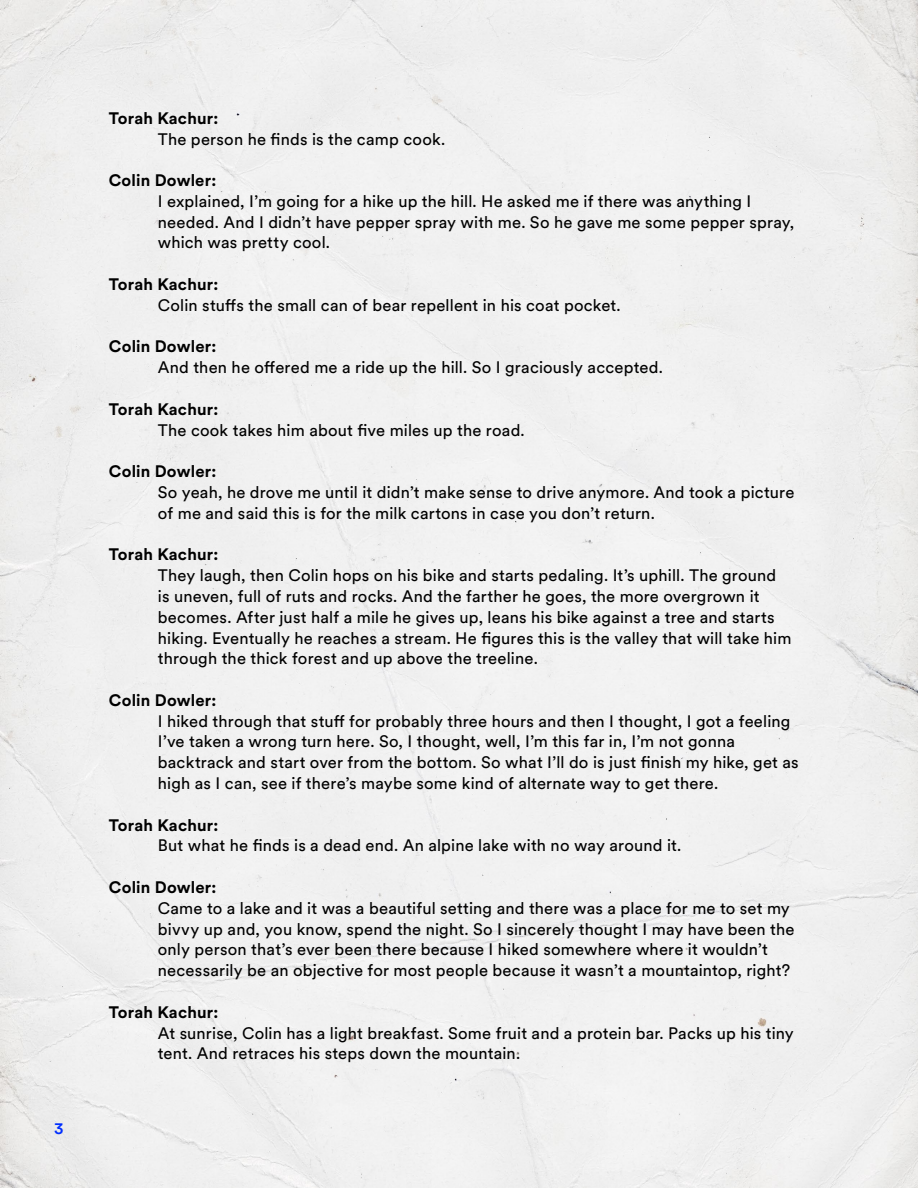
<style>
.page{position:relative;width:918px;height:1188px;background:#f0f0f0}
.page>*{position:absolute;margin:0;border:0;box-sizing:border-box;transform-origin:0 0}
.t1{font:16.5px/20.9px "Circular XX";letter-spacing:.01em;color:#000}
.t2{font:700 16.5px "Circular XX";letter-spacing:.01em;color:#000}
.t3{font:500 16.5px "Circular XX";color:#002eff}
</style>
<div class="page">
<p class="t3" style="left:54px;top:1117px;width:11px">3</p>
<p class="t2" style="left:109px;top:107px;width:111px">Torah Kachur:</p>
<p class="t1" style="left:158px;top:128px;width:289px">The person he finds is the camp cook.</p>
<p class="t2" style="left:109px;top:169px;width:109px">Colin Dowler:</p>
<p class="t1" style="left:158px;top:190px;width:638px">I explained, I’m going for a hike up the hill. He asked me if there was anything I needed. And I didn’t have pepper spray with me. So he gave me some pepper spray, which was pretty cool.</p>
<p class="t2" style="left:109px;top:273px;width:111px">Torah Kachur:</p>
<p class="t1" style="left:158px;top:294px;width:464px">Colin stuffs the small can of bear repellent in his coat pocket.</p>
<p class="t2" style="left:109px;top:335px;width:109px">Colin Dowler:</p>
<p class="t1" style="left:158px;top:356px;width:507px">And then he offered me a ride up the hill. So I graciously accepted.</p>
<p class="t2" style="left:109px;top:398px;width:111px">Torah Kachur:</p>
<p class="t1" style="left:158px;top:419px;width:368px">The cook takes him about five miles up the road.</p>
<p class="t2" style="left:109px;top:460px;width:109px">Colin Dowler:</p>
<p class="t1" style="left:158px;top:481px;width:638px">So yeah, he drove me until it didn’t make sense to drive anymore. And took a picture of me and said this is for the milk cartons in case you don’t return.</p>
<p class="t2" style="left:109px;top:543px;width:111px">Torah Kachur:</p>
<p class="t1" style="left:158px;top:564px;width:635px">They laugh, then Colin hops on his bike and starts pedaling. It’s uphill. The ground is uneven, full of ruts and rocks. And the farther he goes, the more overgrown it becomes. After just half a mile he gives up, leans his bike against a tree and starts hiking. Eventually he reaches a stream. He figures this is the valley that will take him through the thick forest and up above the treeline.</p>
<p class="t2" style="left:109px;top:689px;width:109px">Colin Dowler:</p>
<p class="t1" style="left:158px;top:710px;width:642px">I hiked through that stuff for probably three hours and then I thought, I got a feeling I’ve taken a wrong turn here. So, I thought, well, I’m this far in, I’m not gonna backtrack and start over from the bottom. So what I’ll do is just finish my hike, get as high as I can, see if there’s maybe some kind of alternate way to get there.</p>
<p class="t2" style="left:109px;top:813px;width:111px">Torah Kachur:</p>
<p class="t1" style="left:158px;top:834px;width:525px">But what he finds is a dead end. An alpine lake with no way around it.</p>
<p class="t2" style="left:109px;top:876px;width:109px">Colin Dowler:</p>
<p class="t1" style="left:158px;top:897px;width:638px">Came to a lake and it was a beautiful setting and there was a place for me to set my bivvy up and, you know, spend the night. So I sincerely thought I may have been the only person that’s ever been there because I hiked somewhere where it wouldn’t necessarily be an objective for most people because it wasn’t a mountaintop, right?</p>
<p class="t2" style="left:109px;top:1001px;width:111px">Torah Kachur:</p>
<p class="t1" style="left:158px;top:1022px;width:637px">At sunrise, Colin has a light breakfast. Some fruit and a protein bar. Packs up his tiny tent. And retraces his steps down the mountain.</p>
</div>
